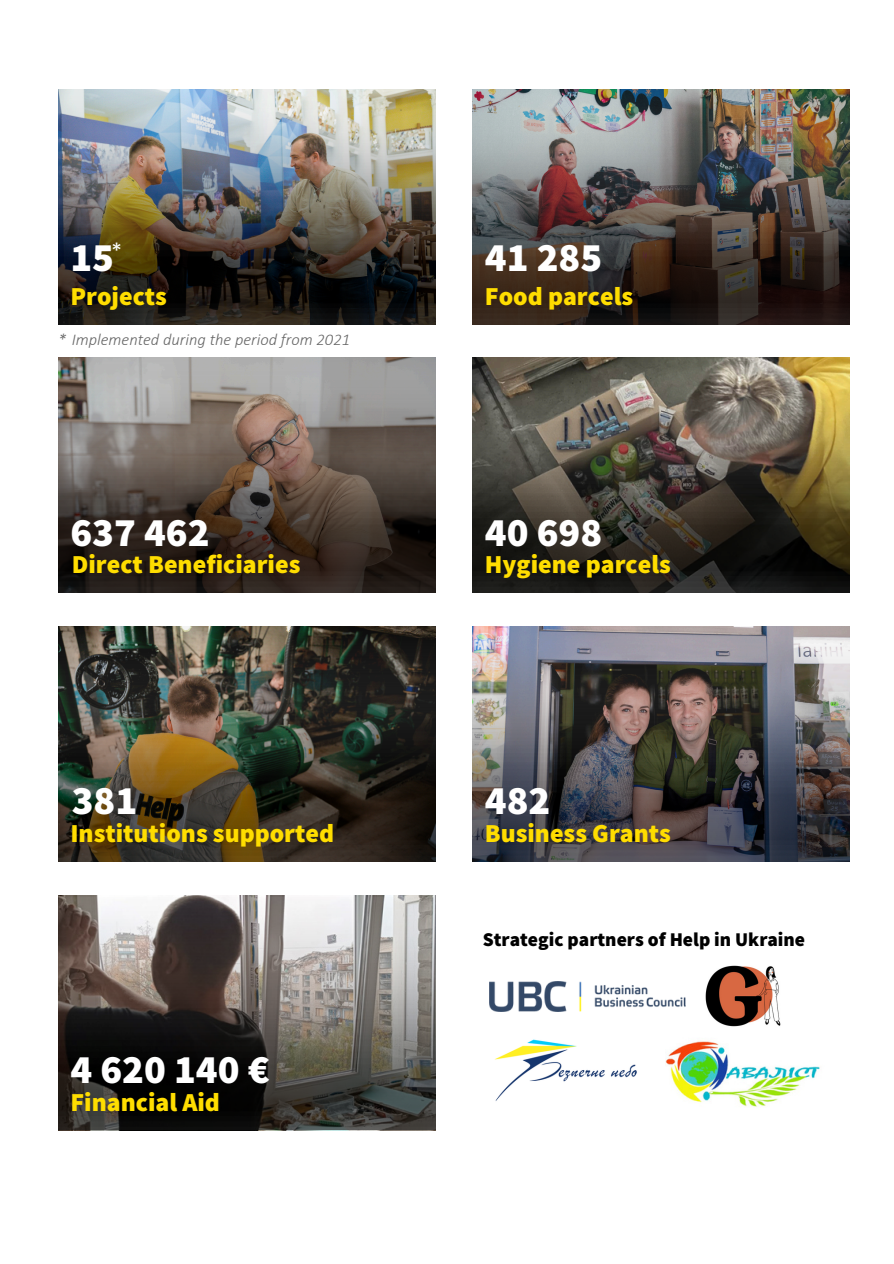
<style>
.page{position:relative;width:894px;height:1264px;background:#fff}
.page>*{position:absolute;margin:0;border:0;box-sizing:border-box;transform-origin:0 0}
.t1{font:900 40.5px "Source Sans Pro";color:#fff}
.t2{font:900 25.95px "Source Sans Pro";color:#fd0}
.t3{font:22.5px "Calibri";color:#fff}
.t4{font:900 19.5px "Source Sans Pro";color:#000}
.t5{font:italic 300 16.5px "Calibri";color:#666}
</style>
<div class="page">
<img style="left:665px;top:1041px;width:155px;height:66px">
<img style="left:705px;top:965px;width:76px;height:62px">
<img style="left:494px;top:1039px;width:143px;height:62px">
<img style="left:58px;top:89px;width:377px;height:235px">
<img style="left:58px;top:357px;width:377px;height:235px">
<img style="left:58px;top:626px;width:377px;height:235px">
<img style="left:472px;top:89px;width:377px;height:235px">
<img style="left:472px;top:357px;width:377px;height:235px">
<img style="left:472px;top:626px;width:377px;height:235px">
<img style="left:58px;top:897px;width:377px;height:232px">
<img style="left:489px;top:981px;width:196px;height:30px">
<p class="t3" style="left:111px;top:241px;width:13px">*</p>
<p class="t1" style="left:70px;top:231px;width:45px">15</p>
<h1 class="t2" style="left:70px;top:280px;width:98px">Projects</h1>
<h1 class="t5" style="left:58px;top:332px;width:293px">* Implemented during the period from 2021</h1>
<h2 class="t1" style="left:70px;top:506px;width:141px">637 462</h2>
<p class="t2" style="left:72px;top:548px;width:230px">Direct Beneficiaries</p>
<p class="t1" style="left:72px;top:774px;width:67px">381</p>
<h1 class="t2" style="left:70px;top:816px;width:265px">Institutions supported</h1>
<h2 class="t1" style="left:70px;top:1043px;width:201px">4 620 140 €</h2>
<p class="t2" style="left:70px;top:1085px;width:151px">Financial Aid</p>
<h2 class="t1" style="left:484px;top:231px;width:119px">41 285</h2>
<p class="t2" style="left:484px;top:280px;width:150px">Food parcels</p>
<p class="t1" style="left:484px;top:506px;width:119px">40 698</p>
<h1 class="t2" style="left:484px;top:548px;width:187px">Hygiene parcels</h1>
<h2 class="t1" style="left:484px;top:774px;width:67px">482</h2>
<h3 class="t2" style="left:484px;top:816px;width:187px">Business Grants</h3>
<p class="t4" style="left:482px;top:926px;width:324px">Strategic partners of Help in Ukraine</p>
</div>
